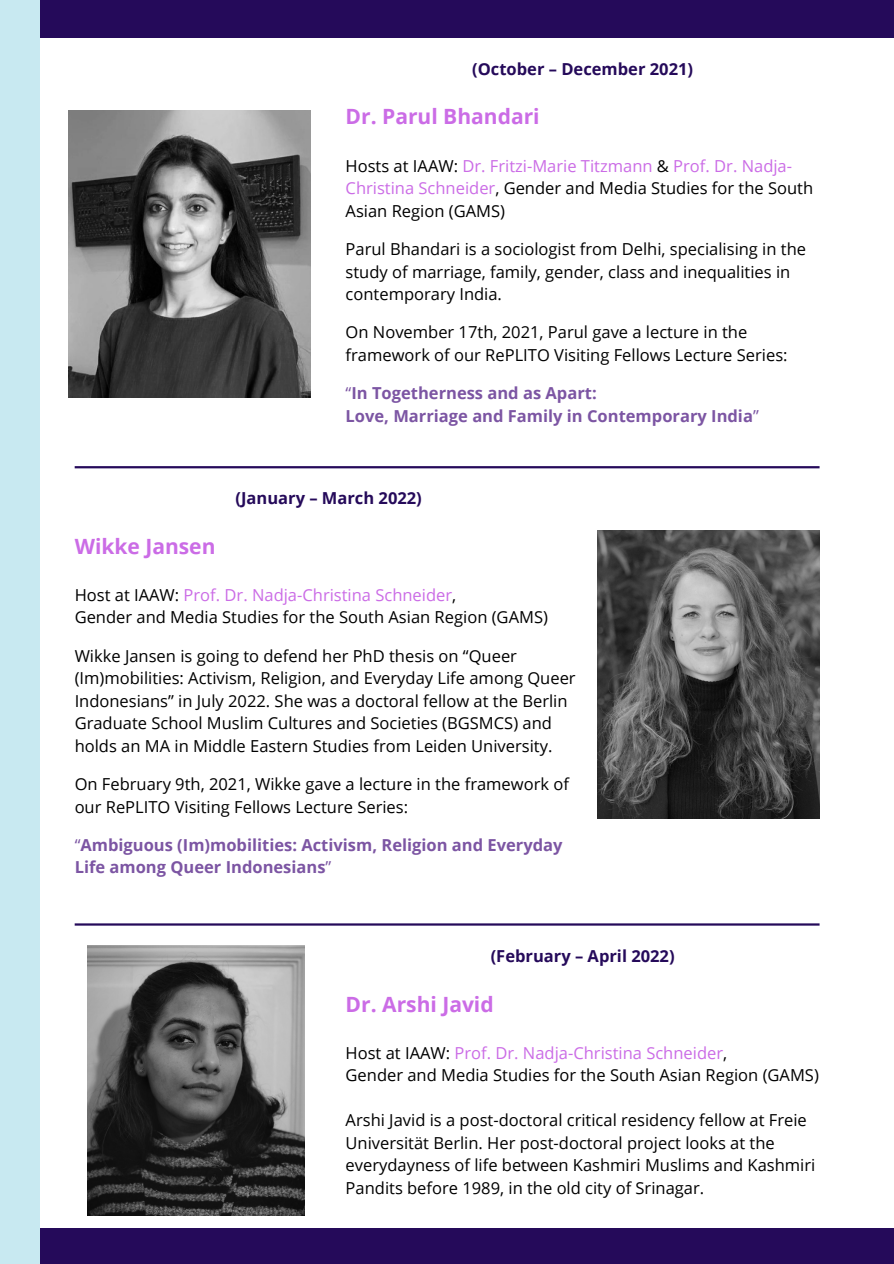
<style>
.page{position:relative;width:894px;height:1264px;background:#fff}
.page>*{position:absolute;margin:0;border:0;box-sizing:border-box;transform-origin:0 0}
.t1{font:700 21px "Open Sans";color:#cb6ce6}
.t2{font:16.5px/22.5px "Open Sans";color:#000}
.t3{font:700 16.5px/22.5px "Open Sans";color:#7c55a3}
.t4{font:16.5px "Open Sans";color:#cb6ce6}
.t5{font:700 16.5px "Open Sans";color:#250a5a}
.s1{color:#cb6ce6}
.s2{font-weight:400}
.s3{color:#000}
</style>
<div class="page">
<div style="left:0;top:1228px;width:893px;height:35px;background:#250a5a"></div>
<div style="left:0;top:0;width:893px;height:38px;background:#250a5a"></div>
<div style="left:0;top:0;width:39px;height:1263px;background:#c8e9f1"></div>
<hr style="left:75px;top:466px;width:744px;height:2px;background:#250a5a">
<img style="left:69px;top:110px;width:242px;height:287px">
<hr style="left:75px;top:923px;width:744px;height:2px;background:#250a5a">
<img style="left:597px;top:530px;width:222px;height:288px">
<img style="left:88px;top:945px;width:216px;height:270px">
<p class="t5" style="left:472px;top:57px;width:222px">(October – December 2021)</p>
<p class="t1" style="left:345px;top:102px;width:195px">Dr. Parul Bhandari</p>
<p class="t2" style="left:345px;top:154px;width:469px">Hosts at IAAW: <span class="s1">Dr. Fritzi-Marie Titzmann</span> &amp; <span class="s1">Prof. Dr. Nadja-<br>Christina Schneider</span>, Gender and Media Studies for the South<br>Asian Region (GAMS)</p>
<p class="t2" style="left:345px;top:237px;width:462px">Parul Bhandari is a sociologist from Delhi, specialising in the study of marriage, family, gender, class and inequalities in contemporary India.</p>
<p class="t2" style="left:345px;top:321px;width:443px">On November 17th, 2021, Parul gave a lecture in the framework of our RePLITO Visiting Fellows Lecture Series:</p>
<p class="t3" style="left:345px;top:381px;width:252px"><span class="s2">“</span>In Togetherness and as Apart:</p>
<p class="t3" style="left:345px;top:404px;width:414px">Love, Marriage and Family in Contemporary India<span class="s2">”</span></p>
<p class="t5" style="left:235px;top:486px;width:188px">(January – March 2022)</p>
<p class="t1" style="left:75px;top:531px;width:142px">Wikke Jansen</p>
<p class="t4" style="left:75px;top:583px;width:383px"><span class="s3">Host at IAAW:</span> Prof. Dr. Nadja-Christina Schneider<span class="s3">,</span></p>
<p class="t2" style="left:75px;top:605px;width:474px">Gender and Media Studies for the South Asian Region (GAMS)</p>
<p class="t2" style="left:75px;top:644px;width:502px">Wikke Jansen is going to defend her PhD thesis on “Queer (Im)mobilities: Activism, Religion, and Everyday Life among Queer Indonesians” in July 2022. She was a doctoral fellow at the Berlin Graduate School Muslim Cultures and Societies (BGSMCS) and holds an MA in Middle Eastern Studies from Leiden University.</p>
<p class="t2" style="left:75px;top:772px;width:495px">On February 9th, 2021, Wikke gave a lecture in the framework of our RePLITO Visiting Fellows Lecture Series:</p>
<p class="t3" style="left:75px;top:833px;width:489px"><span class="s2">“</span>Ambiguous (Im)mobilities: Activism, Religion and Everyday<br>Life among Queer Indonesians<span class="s2">”</span></p>
<p class="t5" style="left:490px;top:944px;width:185px">(February – April 2022)</p>
<p class="t1" style="left:345px;top:989px;width:149px">Dr. Arshi Javid</p>
<p class="t4" style="left:345px;top:1041px;width:383px"><span class="s3">Host at IAAW:</span> Prof. Dr. Nadja-Christina Schneider<span class="s3">,</span></p>
<p class="t2" style="left:345px;top:1063px;width:474px">Gender and Media Studies for the South Asian Region (GAMS)</p>
<p class="t2" style="left:345px;top:1108px;width:471px">Arshi Javid is a post-doctoral critical residency fellow at Freie Universität Berlin. Her post-doctoral project looks at the everydayness of life between Kashmiri Muslims and Kashmiri Pandits before 1989, in the old city of Srinagar.</p>
</div>
